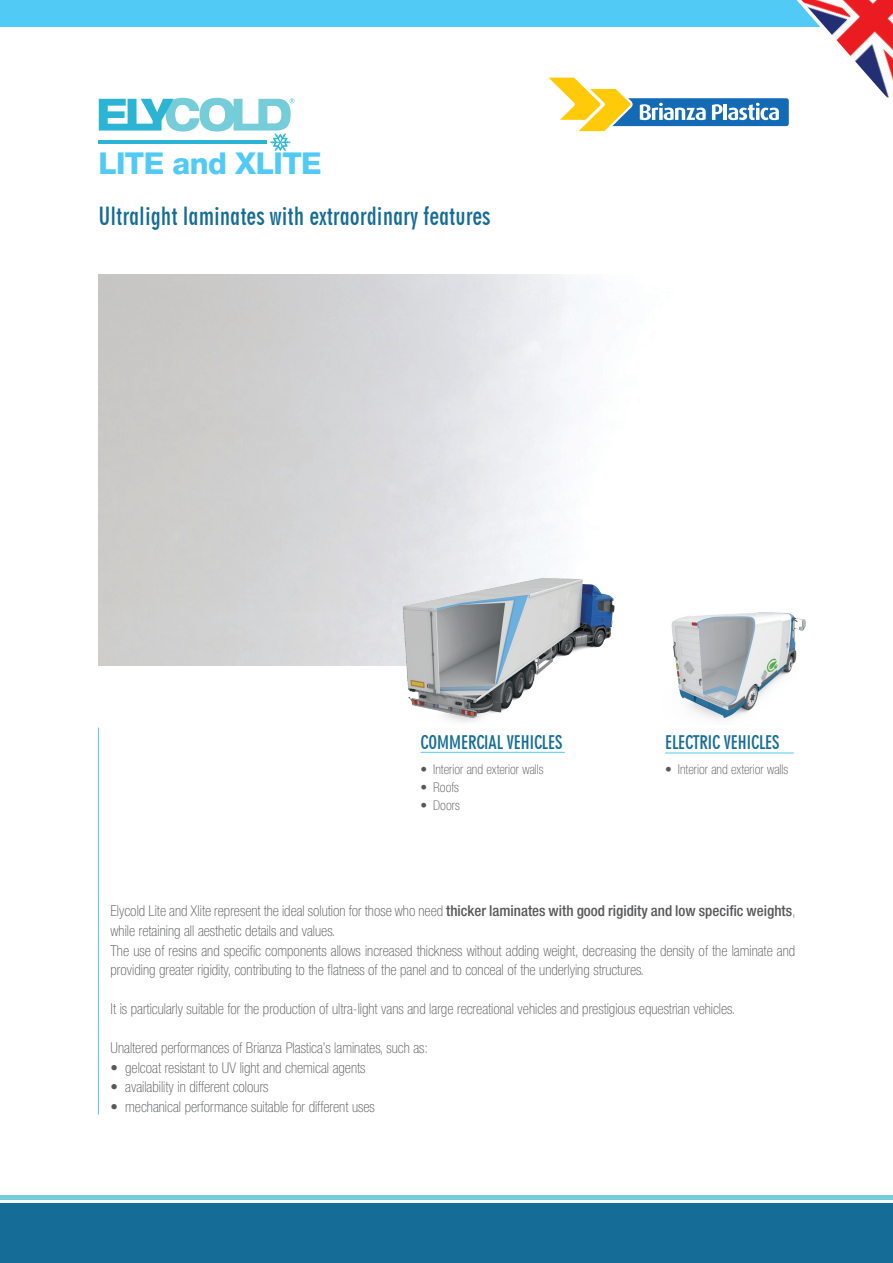
<style>
.page{position:relative;width:893px;height:1263px;background:#fff}
.page>*{position:absolute;margin:0;border:0;box-sizing:border-box;transform-origin:0 0}
.t1{font:800 30px "Helvetica 85";letter-spacing:-.02em;color:#51caf5}
.t2{font:24px "Geometric 706 BT Bold Condensed B";color:#156c97}
.t3{font:18px "Geometric 706 BT Bold Condensed B";color:#156c97}
.t4{font:100 condensed 15px/19.5px "Helvetica Neue LT Std";color:#57585a}
.t5{font:100 condensed 13.5px "Helvetica Neue LT Std";color:#57585a}
.s1{font-weight:500}
</style>
<div class="page">
<div style="left:0;top:0;width:893px;height:26px;background:#51caf5"></div>
<svg style="left:99px;top:98px;width:196px;height:54px"></svg>
<img style="left:387px;top:569px;width:228px;height:153px">
<div style="left:0;top:1204px;width:893px;height:59px;background:#156c97"></div>
<hr style="left:0;top:1195px;width:893px;height:4px;background:#74cdd9">
<hr style="left:98px;top:728px;width:1px;height:386px;background:#51caf5">
<img style="left:671px;top:612px;width:135px;height:108px">
<svg style="left:549px;top:0;width:344px;height:131px"></svg>
<hr style="left:420px;top:752px;width:145px;height:1px;background:#51caf5">
<hr style="left:665px;top:753px;width:129px;height:1px;background:#51caf5">
<p class="t1" style="left:98px;top:145px;width:225px">LITE and XLITE</p>
<p class="t2" style="left:98px;top:202px;width:393px">Ultralight laminates with extraordinary features</p>
<p class="t3" style="left:420px;top:731px;width:143px">COMMERCIAL VEHICLES</p>
<p class="t5" style="left:420px;top:761px;width:125px">• Interior and exterior walls</p>
<p class="t5" style="left:420px;top:779px;width:40px">• Roofs</p>
<p class="t5" style="left:420px;top:797px;width:41px">• Doors</p>
<p class="t3" style="left:665px;top:732px;width:116px">ELECTRIC VEHICLES</p>
<p class="t5" style="left:665px;top:762px;width:125px">• Interior and exterior walls</p>
<p class="t4" style="left:111px;top:901px;width:687px">Elycold Lite and Xlite represent the ideal solution for those who need <span class="s1">thicker laminates with good rigidity and low specific weights</span>, while retaining all aesthetic details and values.</p>
<p class="t4" style="left:111px;top:940px;width:686px">The use of resins and specific components allows increased thickness without adding weight, decreasing the density of the laminate and providing greater rigidity, contributing to the flatness of the panel and to conceal of the underlying structures.</p>
<p class="t4" style="left:111px;top:999px;width:626px">It is particularly suitable for the production of ultra-light vans and large recreational vehicles and prestigious equestrian vehicles.</p>
<p class="t4" style="left:111px;top:1038px;width:319px">Unaltered performances of Brianza Plastica’s laminates, such as:</p>
<p class="t4" style="left:111px;top:1057px;width:256px">• gelcoat resistant to UV light and chemical agents</p>
<p class="t4" style="left:111px;top:1077px;width:159px">• availability in different colours</p>
<p class="t4" style="left:111px;top:1096px;width:266px">• mechanical performance suitable for different uses</p>
</div>
